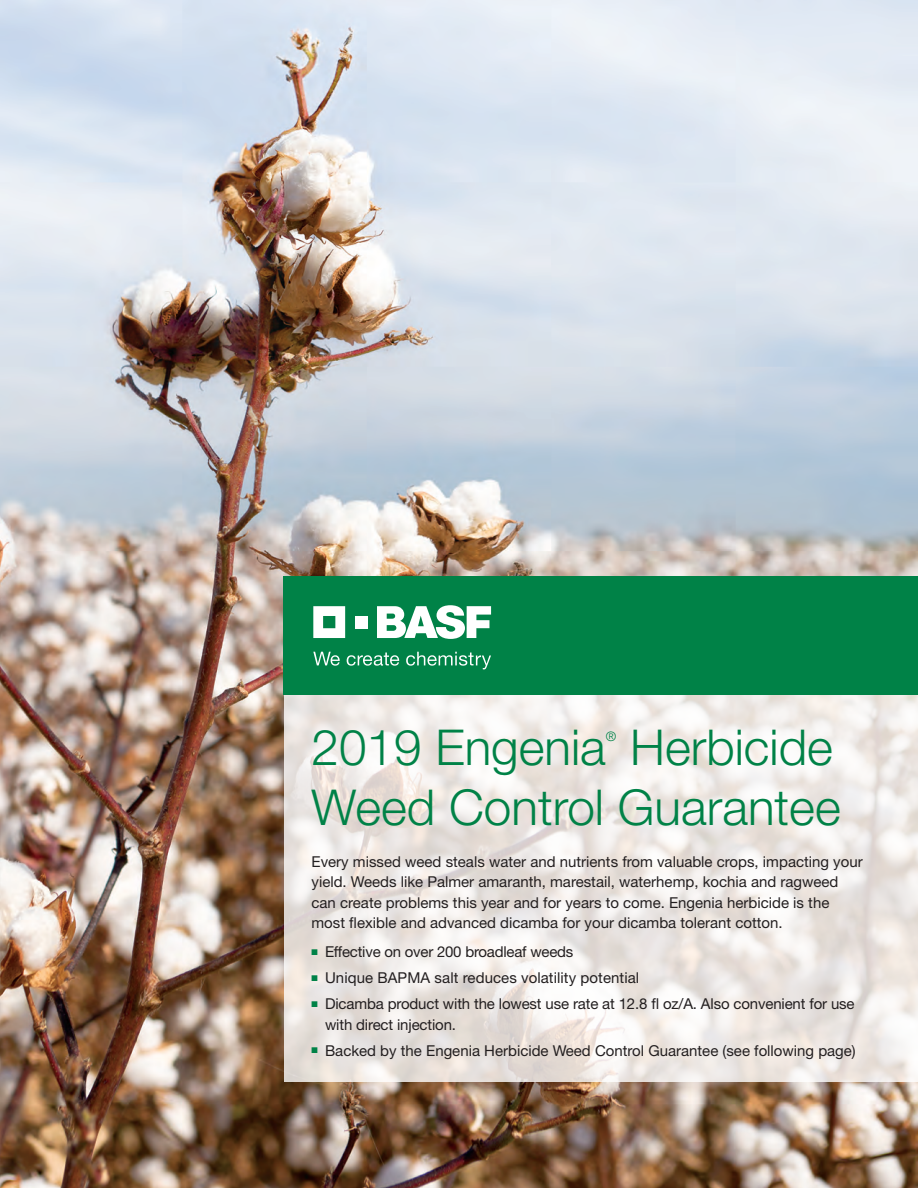
<style>
.page{position:relative;width:918px;height:1188px;background:#fff}
.page>*{position:absolute;margin:0;border:0;box-sizing:border-box;transform-origin:0 0}
.t1{font:300 49.5px/59.4px "Helvetica Neue";color:#008247;text-align:right}
.t2{font:15px/20.2px "Helvetica Neue";color:#231f20}
.t3{font:300 13.05px "Helvetica Neue";color:#008247}
.s1{color:#008247}
</style>
<div class="page">
<img style="left:0;top:0;width:918px;height:1188px">
<svg style="left:284px;top:695px;width:634px;height:387px"></svg>
<div style="left:284px;top:576px;width:634px;height:119px;background:#008247"></div>
<svg style="left:313px;top:606px;width:32px;height:32px"></svg>
<div style="left:355px;top:616px;width:12px;height:12px;background:#fff"></div>
<svg style="left:377px;top:605px;width:114px;height:34px"></svg>
<svg style="left:313px;top:652px;width:27px;height:14px"></svg>
<svg style="left:347px;top:653px;width:52px;height:13px"></svg>
<svg style="left:406px;top:652px;width:85px;height:17px"></svg>
<h1 class="t1" style="left:312px;top:717px;width:531px">Herbicide<br>Weed Control Guarantee</h1>
<p class="t2" style="left:312px;top:852px;width:553px">Every missed weed steals water and nutrients from valuable crops, impacting your yield. Weeds like Palmer amaranth, marestail, waterhemp, kochia and ragweed can create problems this year and for years to come. Engenia herbicide is the most flexible and advanced dicamba for your dicamba tolerant cotton.</p>
<p class="t2" style="left:312px;top:942px;width:263px"><span class="s1">■</span> Effective on over 200 broadleaf weeds</p>
<p class="t2" style="left:312px;top:968px;width:329px"><span class="s1">■</span> Unique BAPMA salt reduces volatility potential</p>
<p class="t2" style="left:325px;top:994px;width:531px;text-indent:-14px"><span class="s1">■</span> Dicamba product with the lowest use rate at 12.8 fl oz/A. Also convenient for use with direct injection.</p>
<p class="t2" style="left:312px;top:1040px;width:546px"><span class="s1">■</span> Backed by the Engenia Herbicide Weed Control Guarantee (see following page)</p>
<h1 class="t1" style="left:312px;top:717px;width:296px">2019 Engenia</h1>
<p class="t3" style="left:606px;top:729px;width:12px">®</p>
</div>
